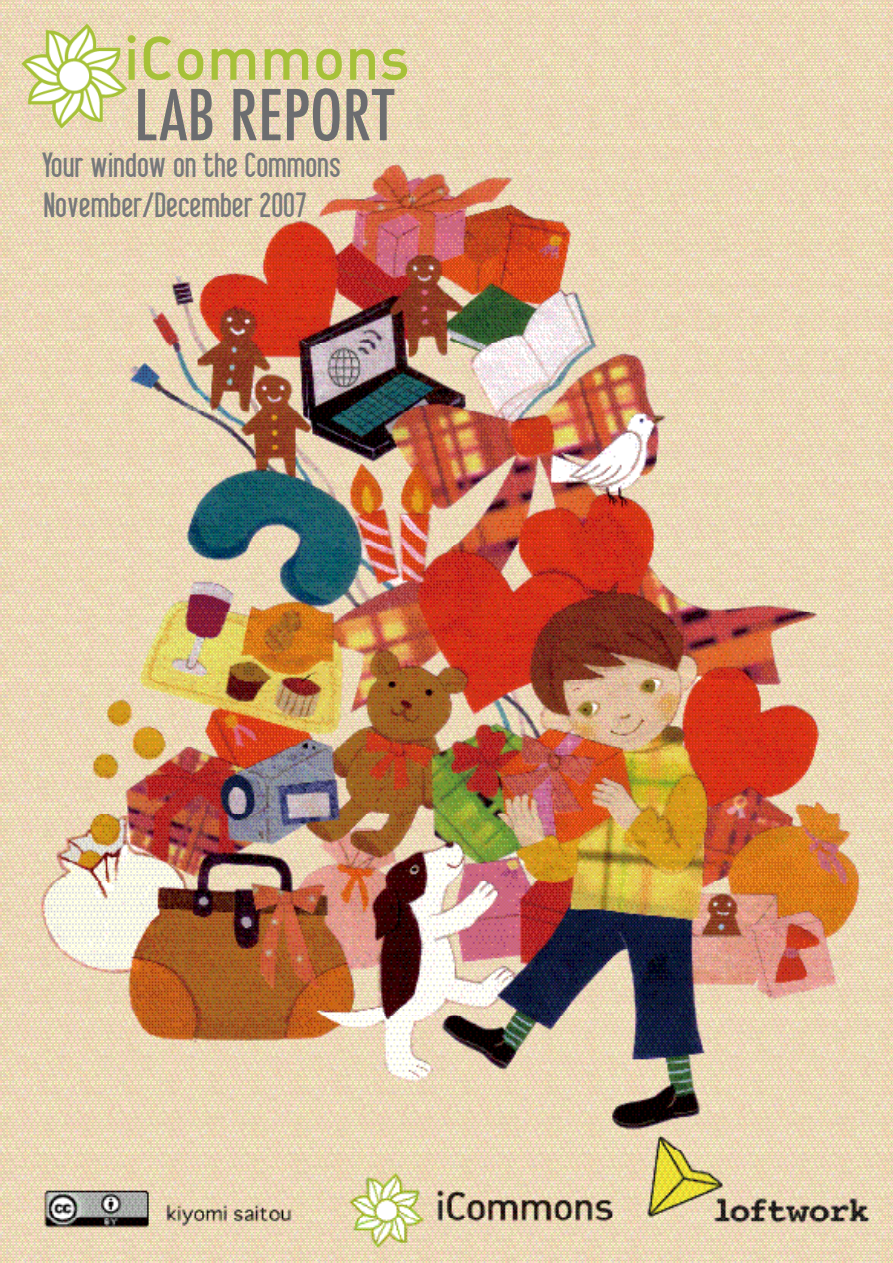
<style>
.page{position:relative;width:893px;height:1263px;background:#fff}
.page>*{position:absolute;margin:0;border:0;box-sizing:border-box;transform-origin:0 0}
.t1{font:500 condensed 68.25px "Futura";color:#6c6d70}
.t2{font:60.45px "DIN Medium Alternate";color:#a7c139}
.t3{font:34.05px/40px "Libel Suit";color:#76787b}
</style>
<div class="page">
<img style="left:0;top:0;width:893px;height:1263px">
<img style="left:22px;top:23px;width:105px;height:106px">
<h2 class="t2" style="left:124px;top:19px;width:288px">iCommons</h2>
<h1 class="t1" style="left:134px;top:71px;width:262px">LAB REPORT</h1>
<p class="t3" style="left:41px;top:148px;width:301px">Your window on the Commons<br>November/December 2007</p>
</div>
